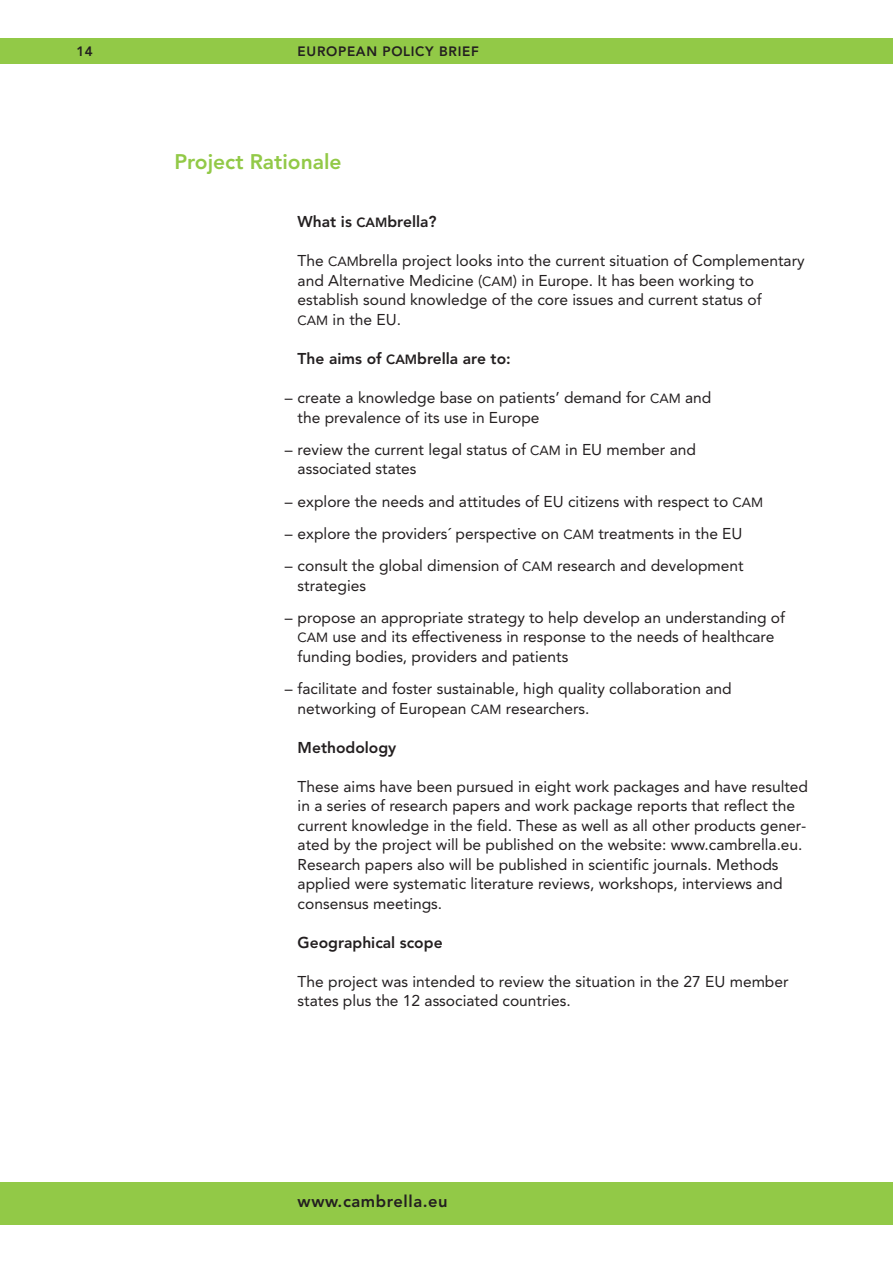
<style>
.page{position:relative;width:893px;height:1263px;background:#fff}
.page>*{position:absolute;margin:0;border:0;box-sizing:border-box;transform-origin:0 0}
.t1{font:800 21px "Avenir";color:#92c947}
.t2{font:800 16.5px "Avenir";letter-spacing:.035em;color:#231f20}
.t3{font:15.6px/19.5px "Avenir";color:#231f20}
.t4{font:800 15.6px "Avenir";color:#231f20}
.t5{font:800 13.5px "Avenir";letter-spacing:.05em;color:#231f20}
.s1{font-size:13.2px}
</style>
<div class="page">
<div style="left:0;top:38px;width:893px;height:26px;background:#92c947"></div>
<div style="left:0;top:1182px;width:893px;height:43px;background:#92c947"></div>
<p class="t5" style="left:77px;top:46px;width:18px">14</p>
<p class="t5" style="left:298px;top:46px;width:183px">EUROPEAN POLICY BRIEF</p>
<h1 class="t1" style="left:174px;top:153px;width:169px">Project Rationale</h1>
<p class="t4" style="left:298px;top:216px;width:140px">What is <span class="s1">CAM</span>brella?</p>
<p class="t3" style="left:298px;top:253px;width:508px">The <span class="s1">CAM</span>brella project looks into the current situation of Complementary and Alternative Medicine (<span class="s1">CAM</span>) in Europe. It has been working to establish sound knowledge of the core issues and current status of<br><span class="s1">CAM</span> in the EU.</p>
<p class="t4" style="left:298px;top:352px;width:215px">The aims of <span class="s1">CAM</span>brella are to:</p>
<p class="t3" style="left:298px;top:389px;width:415px;text-indent:-13px">– create a knowledge base on patients’ demand for <span class="s1">CAM</span> and the prevalence of its use in Europe</p>
<p class="t3" style="left:298px;top:441px;width:400px;text-indent:-13px">– review the current legal status of <span class="s1">CAM</span> in EU member and associated states</p>
<p class="t3" style="left:285px;top:493px;width:480px">– explore the needs and attitudes of EU citizens with respect to <span class="s1">CAM</span></p>
<p class="t3" style="left:285px;top:525px;width:459px">– explore the providers´ perspective on <span class="s1">CAM</span> treatments in the EU</p>
<p class="t3" style="left:298px;top:557px;width:447px;text-indent:-13px">– consult the global dimension of <span class="s1">CAM</span> research and development strategies</p>
<p class="t3" style="left:298px;top:609px;width:489px;text-indent:-13px">– propose an appropriate strategy to help develop an understanding of<br><span class="s1">CAM</span> use and its effectiveness in response to the needs of healthcare funding bodies, providers and patients</p>
<p class="t3" style="left:298px;top:680px;width:435px;text-indent:-13px">– facilitate and foster sustainable, high quality collaboration and networking of European <span class="s1">CAM</span> researchers.</p>
<p class="t4" style="left:298px;top:741px;width:100px">Methodology</p>
<p class="t3" style="left:298px;top:778px;width:512px">These aims have been pursued in eight work packages and have resulted in a series of research papers and work package reports that reflect the current knowledge in the field. These as well as all other products gener&shy;ated by the project will be published on the website: www.cambrella.eu.<br>Research papers also will be published in scientific journals. Methods applied were systematic literature reviews, workshops, interviews and consensus meetings.</p>
<p class="t4" style="left:298px;top:936px;width:146px">Geographical scope</p>
<p class="t3" style="left:298px;top:973px;width:492px">The project was intended to review the situation in the 27 EU member states plus the 12 associated countries.</p>
<p class="t2" style="left:298px;top:1195px;width:152px">www.cambrella.eu</p>
</div>
